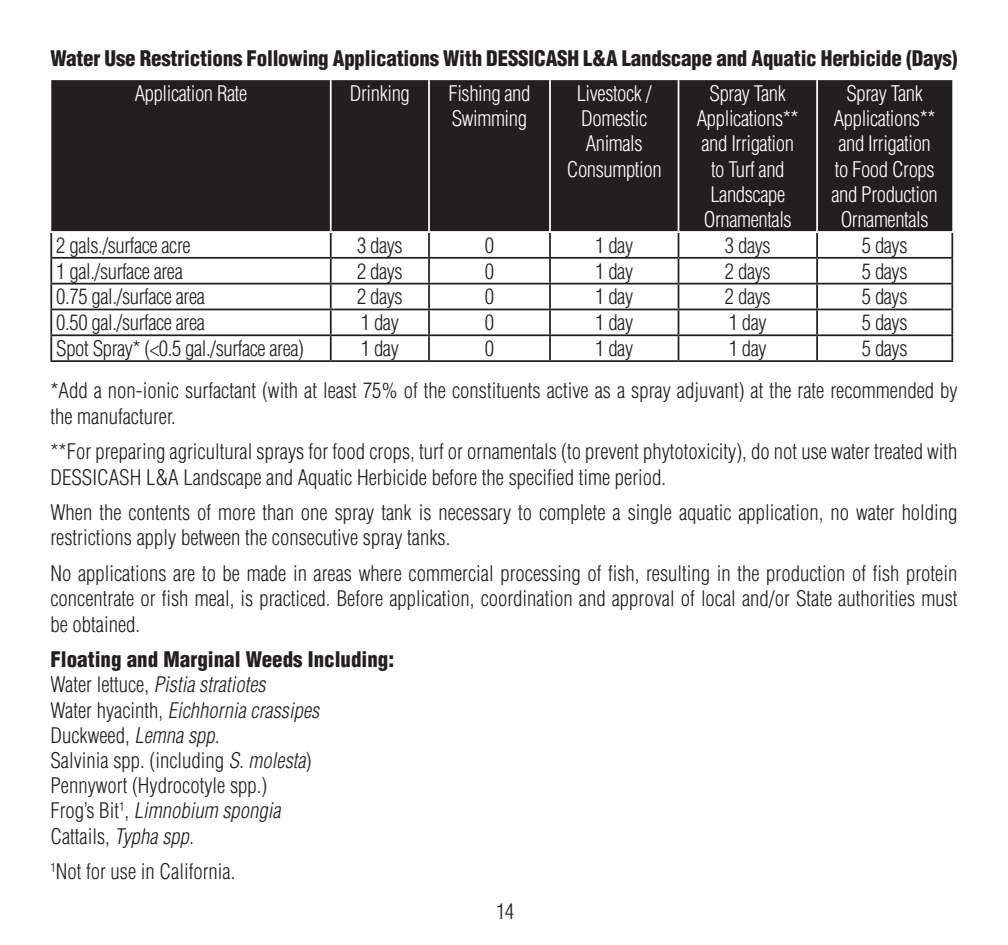
<style>
.page{position:relative;width:1008px;height:945px;background:#fff}
.page>*{position:absolute;margin:0;border:0;box-sizing:border-box;transform-origin:0 0}
.t1{font:300 condensed 21px/25.2px "Helvetica";color:#231f20}
.t2{font:300 condensed 21px/25.2px "Helvetica";letter-spacing:-.02em;color:#fff;text-align:center}
.t3{font:900 condensed 21px "Helvetica";letter-spacing:-.01em;color:#231f20}
.t4{font:300 condensed 21px "Helvetica";letter-spacing:-.02em;color:#231f20}
.t5{font:italic 300 condensed 21px "Helvetica";color:#231f20}
.s1{font-style:normal}
.s2{font-style:italic}
</style>
<div class="page">
<div style="left:51px;top:80px;width:901px;height:151px;background:#231f20"></div>
<hr style="left:50px;top:233px;width:2px;height:24px;background:#231f20">
<hr style="left:330px;top:233px;width:2px;height:24px;background:#231f20">
<hr style="left:428px;top:233px;width:2px;height:24px;background:#231f20">
<hr style="left:549px;top:233px;width:2px;height:24px;background:#231f20">
<hr style="left:816px;top:233px;width:2px;height:24px;background:#231f20">
<hr style="left:951px;top:233px;width:2px;height:24px;background:#231f20">
<hr style="left:50px;top:257px;width:281px;height:2px;background:#231f20">
<hr style="left:50px;top:259px;width:2px;height:24px;background:#231f20">
<hr style="left:331px;top:257px;width:98px;height:2px;background:#231f20">
<hr style="left:330px;top:259px;width:2px;height:24px;background:#231f20">
<hr style="left:429px;top:257px;width:121px;height:2px;background:#231f20">
<hr style="left:428px;top:259px;width:2px;height:24px;background:#231f20">
<hr style="left:550px;top:257px;width:129px;height:2px;background:#231f20">
<hr style="left:549px;top:259px;width:2px;height:24px;background:#231f20">
<hr style="left:679px;top:257px;width:138px;height:2px;background:#231f20">
<hr style="left:817px;top:257px;width:136px;height:2px;background:#231f20">
<hr style="left:816px;top:259px;width:2px;height:24px;background:#231f20">
<hr style="left:951px;top:259px;width:2px;height:24px;background:#231f20">
<hr style="left:50px;top:283px;width:281px;height:2px;background:#231f20">
<hr style="left:50px;top:285px;width:2px;height:24px;background:#231f20">
<hr style="left:331px;top:283px;width:98px;height:2px;background:#231f20">
<hr style="left:330px;top:285px;width:2px;height:24px;background:#231f20">
<hr style="left:429px;top:283px;width:121px;height:2px;background:#231f20">
<hr style="left:428px;top:285px;width:2px;height:24px;background:#231f20">
<hr style="left:550px;top:283px;width:129px;height:2px;background:#231f20">
<hr style="left:549px;top:285px;width:2px;height:24px;background:#231f20">
<hr style="left:679px;top:283px;width:138px;height:2px;background:#231f20">
<hr style="left:817px;top:283px;width:136px;height:2px;background:#231f20">
<hr style="left:816px;top:285px;width:2px;height:24px;background:#231f20">
<hr style="left:951px;top:285px;width:2px;height:24px;background:#231f20">
<hr style="left:50px;top:309px;width:281px;height:1px;background:#231f20">
<hr style="left:50px;top:310px;width:2px;height:24px;background:#231f20">
<hr style="left:331px;top:309px;width:98px;height:1px;background:#231f20">
<hr style="left:330px;top:310px;width:2px;height:24px;background:#231f20">
<hr style="left:429px;top:309px;width:121px;height:1px;background:#231f20">
<hr style="left:428px;top:310px;width:2px;height:24px;background:#231f20">
<hr style="left:550px;top:309px;width:129px;height:1px;background:#231f20">
<hr style="left:549px;top:310px;width:2px;height:24px;background:#231f20">
<hr style="left:679px;top:309px;width:138px;height:1px;background:#231f20">
<hr style="left:817px;top:309px;width:136px;height:1px;background:#231f20">
<hr style="left:816px;top:310px;width:2px;height:24px;background:#231f20">
<hr style="left:951px;top:310px;width:2px;height:24px;background:#231f20">
<hr style="left:50px;top:334px;width:281px;height:2px;background:#231f20">
<hr style="left:50px;top:336px;width:2px;height:24px;background:#231f20">
<hr style="left:331px;top:334px;width:98px;height:2px;background:#231f20">
<hr style="left:330px;top:336px;width:2px;height:24px;background:#231f20">
<hr style="left:429px;top:334px;width:121px;height:2px;background:#231f20">
<hr style="left:428px;top:336px;width:2px;height:24px;background:#231f20">
<hr style="left:550px;top:334px;width:129px;height:2px;background:#231f20">
<hr style="left:549px;top:336px;width:2px;height:24px;background:#231f20">
<hr style="left:679px;top:334px;width:138px;height:2px;background:#231f20">
<svg style="left:678px;top:233px;width:1px;height:127px"></svg>
<hr style="left:817px;top:334px;width:136px;height:2px;background:#231f20">
<hr style="left:816px;top:336px;width:2px;height:24px;background:#231f20">
<hr style="left:951px;top:336px;width:2px;height:24px;background:#231f20">
<hr style="left:50px;top:360px;width:281px;height:2px;background:#231f20">
<hr style="left:331px;top:360px;width:98px;height:2px;background:#231f20">
<hr style="left:429px;top:360px;width:121px;height:2px;background:#231f20">
<hr style="left:550px;top:360px;width:129px;height:2px;background:#231f20">
<hr style="left:679px;top:360px;width:138px;height:2px;background:#231f20">
<hr style="left:817px;top:360px;width:136px;height:2px;background:#231f20">
<hr style="left:330px;top:80px;width:2px;height:151px;background:#fff">
<hr style="left:428px;top:80px;width:2px;height:151px;background:#fff">
<hr style="left:549px;top:80px;width:2px;height:151px;background:#fff">
<hr style="left:678px;top:80px;width:1px;height:151px;background:#fff">
<hr style="left:816px;top:80px;width:2px;height:151px;background:#fff">
<p class="t3" style="left:50px;top:45px;width:909px">Water Use Restrictions Following Applications With DESSICASH L&amp;A Landscape and Aquatic Herbicide (Days)</p>
<p class="t2" style="left:135px;top:81px;width:114px">Application Rate</p>
<p class="t2" style="left:350px;top:81px;width:62px">Drinking</p>
<p class="t2" style="left:448px;top:81px;width:84px;text-align:left">Fishing and<br>Swimming</p>
<p class="t2" style="left:567px;top:81px;width:96px">Livestock /<br>Domestic<br>Animals<br>Consumption</p>
<p class="t2" style="left:697px;top:81px;width:103px">Spray Tank<br>Applications** and Irrigation to Turf and<br>Landscape<br>Ornamentals</p>
<p class="t2" style="left:831px;top:81px;width:108px">Spray Tank<br>Applications** and Irrigation to Food Crops and Production<br>Ornamentals</p>
<p class="t4" style="left:56px;top:232px;width:136px">2 gals./surface acre</p>
<p class="t1" style="left:357px;top:232px;width:47px">3 days</p>
<p class="t1" style="left:485px;top:232px;width:11px">0</p>
<p class="t1" style="left:595px;top:232px;width:39px">1 day</p>
<p class="t1" style="left:725px;top:232px;width:47px">3 days</p>
<p class="t1" style="left:862px;top:232px;width:47px">5 days</p>
<p class="t4" style="left:56px;top:258px;width:128px">1 gal./surface area</p>
<p class="t1" style="left:357px;top:258px;width:47px">2 days</p>
<p class="t1" style="left:485px;top:258px;width:11px">0</p>
<p class="t1" style="left:595px;top:258px;width:39px">1 day</p>
<p class="t1" style="left:725px;top:258px;width:47px">2 days</p>
<p class="t1" style="left:862px;top:258px;width:47px">5 days</p>
<p class="t4" style="left:56px;top:284px;width:150px">0.75 gal./surface area</p>
<p class="t1" style="left:357px;top:284px;width:47px">2 days</p>
<p class="t1" style="left:485px;top:284px;width:11px">0</p>
<p class="t1" style="left:595px;top:284px;width:39px">1 day</p>
<p class="t1" style="left:725px;top:284px;width:47px">2 days</p>
<p class="t1" style="left:862px;top:284px;width:47px">5 days</p>
<p class="t4" style="left:56px;top:310px;width:150px">0.50 gal./surface area</p>
<p class="t1" style="left:361px;top:310px;width:39px">1 day</p>
<p class="t1" style="left:485px;top:310px;width:11px">0</p>
<p class="t1" style="left:595px;top:310px;width:39px">1 day</p>
<p class="t1" style="left:729px;top:310px;width:39px">1 day</p>
<p class="t1" style="left:862px;top:310px;width:47px">5 days</p>
<p class="t4" style="left:56px;top:335px;width:249px">Spot Spray* (&lt;0.5 gal./surface area)</p>
<p class="t1" style="left:361px;top:336px;width:39px">1 day</p>
<p class="t1" style="left:485px;top:336px;width:11px">0</p>
<p class="t1" style="left:595px;top:336px;width:39px">1 day</p>
<p class="t1" style="left:729px;top:336px;width:39px">1 day</p>
<p class="t1" style="left:862px;top:336px;width:47px">5 days</p>
<p class="t1" style="left:50px;top:378px;width:909px">*Add a non-ionic surfactant (with at least 75% of the constituents active as a spray adjuvant) at the rate recommended by the manufacturer.</p>
<p class="t1" style="left:50px;top:439px;width:909px">**For preparing agricultural sprays for food crops, turf or ornamentals (to prevent phytotoxicity), do not use water treated with<br>DESSICASH L&amp;A Landscape and Aquatic Herbicide before the specified time period.</p>
<p class="t1" style="left:50px;top:500px;width:909px">When the contents of more than one spray tank is necessary to complete a single aquatic application, no water holding restrictions apply between the consecutive spray tanks.</p>
<p class="t1" style="left:50px;top:561px;width:909px;text-align:justify">No applications are to be made in areas where commercial processing of fish, resulting in the production of fish protein concentrate or fish meal, is practiced. Before application, coordination and approval of local and/or State authorities must be obtained.</p>
<p class="t3" style="left:50px;top:646px;width:345px">Floating and Marginal Weeds Including:</p>
<p class="t5" style="left:50px;top:672px;width:221px"><span class="s1">W a t e r l e t t u c e ,</span> Pistiastratiotes</p>
<p class="t5" style="left:50px;top:697px;width:275px"><span class="s1">Wat e r h ya c i n t h ,</span> Eichhorniacrassipes</p>
<p class="t1" style="left:50px;top:722px;width:171px">Duckweed, <span class="s2">Lemnaspp.</span></p>
<p class="t1" style="left:50px;top:748px;width:263px">Salvinia spp. (including <span class="s2">S. molesta</span>)</p>
<p class="t1" style="left:50px;top:773px;width:218px">Pennywort (Hydrocotyle spp.)</p>
<p class="t5" style="left:50px;top:798px;width:236px"><span class="s1">F r o g ’s B i t</span> <sup>1</sup> <span class="s1">,</span> Limnobium spongia</p>
<p class="t1" style="left:50px;top:823px;width:145px">Cattails, <span class="s2">Typhaspp.</span></p>
<p class="t1" style="left:50px;top:859px;width:183px"><sup>1</sup>Not for use in California.</p>
<p class="t1" style="left:496px;top:898px;width:20px">14</p>
</div>
